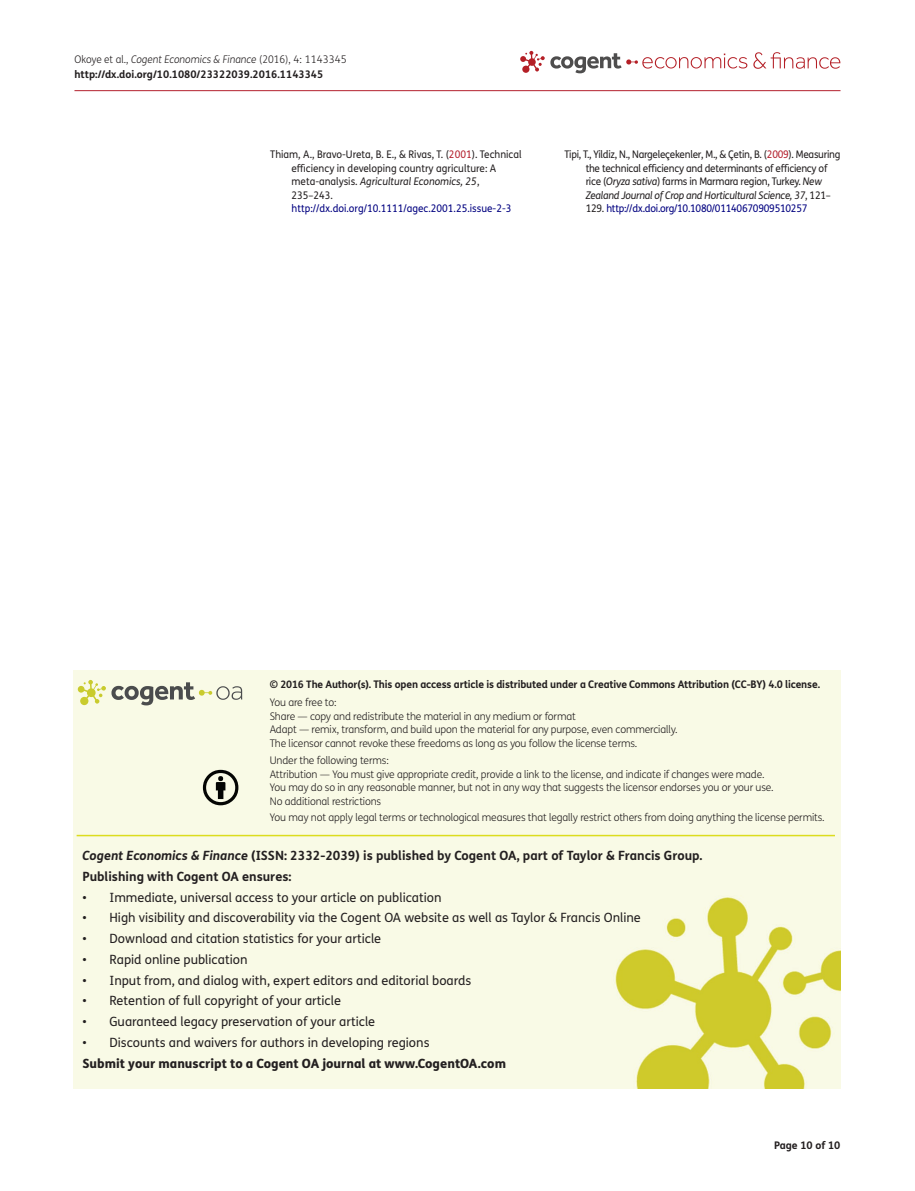
<style>
.page{position:relative;width:915px;height:1191px;background:#fff}
.page>*{position:absolute;margin:0;border:0;box-sizing:border-box;transform-origin:0 0}
.t1{font:12.75px "FS Me Pro";color:#231f20}
.t2{font:700 12.75px/20.7px "FS Me Pro";color:#231f20}
.t3{font:800 12.75px "FS Me Pro";color:#231f20}
.t4{font:300 10.5px/13.5px "FS Me Pro";letter-spacing:-.015em;color:#231f20}
.t5{font:10.5px/13.5px "FS Me Pro";letter-spacing:-.025em;color:#231f20;scale:.95 1}
.t6{font:700 10.5px/15px "FS Me Pro";letter-spacing:-.015em;color:#231f20}
.t7{font:10.5px/13.5px "FS Me Pro";color:#231f20;scale:.95 1}
.t8{font:10.5px "FS Me Pro";color:#000080;scale:.95 1}
.s1{font-weight:300}
.s2{font-weight:300;font-style:italic}
.s3{color:#b3202d}
.s4{font-style:italic}
.s5{color:#000080}
.s6{font-size:10.35px}
</style>
<div class="page">
<svg style="left:520px;top:51px;width:24px;height:22px"></svg>
<svg style="left:753px;top:52px;width:87px;height:17px"></svg>
<svg style="left:550px;top:53px;width:197px;height:20px"></svg>
<hr style="left:74px;top:90px;width:766px;height:1px;background:#b3202d">
<div style="left:74px;top:671px;width:766px;height:417px;background:#f9fae6"></div>
<svg style="left:78px;top:680px;width:164px;height:25px;background:#d2d3ba"></svg>
<svg style="left:203px;top:770px;width:35px;height:35px"></svg>
<hr style="left:77px;top:835px;width:757px;height:1px;background:#dcdc1e">
<p class="t6" style="left:74px;top:51px;width:274px"><span class="s1">Okoye et al.,</span> <span class="s2">Cogent Economics &amp; Finance</span> <span class="s1">(2016), 4: 1143345 </span>http://dx.doi.org/10.1080/23322039.2016.1143345</p>
<p class="t7" style="left:291px;top:147px;width:244px;text-indent:-21px">Thiam, A., Bravo-Ureta, B. E., &amp; Rivas, T. (<span class="s3">2001</span>). Technical efficiency in developing country agriculture: A meta-analysis. <span class="s4">Agricultural Economics, 25</span>, 235–243.</p>
<p class="t8" style="left:291px;top:201px;width:233px">http://dx.doi.org/10.1111/agec.2001.25.issue-2-3</p>
<p class="t5" style="left:585px;top:147px;width:270px;text-indent:-21px">Tipi, T., Yildiz, N., Nargeleçekenler, M., &amp; Çetin, B. (<span class="s3">2009</span>). Measuring the technical efficiency and determinants of efficiency of rice (<span class="s4">Oryza sativa</span>) farms in Marmara region, Turkey. <span class="s4">New Zealand Journal of Crop and Horticultural Science, 37</span>, 121– 129. <span class="s5">http://dx.doi.org/10.1080/01140670909510257</span></p>
<p class="t6" style="left:270px;top:675px;width:551px;line-height:17.7px">© <span class="s6">2016 The Author(s).</span> This open access article is distributed under a Creative Commons Attribution (CC-BY) 4.0 license.<br><span class="s1">You are free to:</span></p>
<p class="t4" style="left:270px;top:709px;width:409px">Share — copy and redistribute the material in any medium or format<br>Adapt — remix, transform, and build upon the material for any purpose, even commercially.<br>The licensor cannot revoke these freedoms as long as you follow the license terms.</p>
<p class="t4" style="left:270px;top:753px;width:505px">Under the following terms:<br>Attribution — You must give appropriate credit, provide a link to the license, and indicate if changes were made.<br>You may do so in any reasonable manner, but not in any way that suggests the licensor endorses you or your use.<br>No additional restrictions</p>
<p class="t4" style="left:270px;top:810px;width:556px">You may not apply legal terms or technological measures that legally restrict others from doing anything the license permits.</p>
<p class="t2" style="left:82px;top:844px;width:621px"><span class="s4">Cogent Economics &amp; Finance</span> (ISSN: 2332-2039) is published by Cogent OA, part of Taylor &amp; Francis Group.<br>Publishing with Cogent OA ensures:</p>
<p class="t1" style="left:82px;top:888px;width:360px">• Immediate, universal access to your article on publication</p>
<p class="t1" style="left:82px;top:909px;width:559px">• High visibility and discoverability via the Cogent OA website as well as Taylor &amp; Francis Online</p>
<p class="t1" style="left:82px;top:930px;width:300px">• Download and citation statistics for your article</p>
<p class="t1" style="left:82px;top:950px;width:166px">• Rapid online publication</p>
<p class="t1" style="left:82px;top:971px;width:390px">• Input from, and dialog with, expert editors and editorial boards</p>
<p class="t1" style="left:82px;top:992px;width:260px">• Retention of full copyright of your article</p>
<p class="t1" style="left:82px;top:1013px;width:294px">• Guaranteed legacy preservation of your article</p>
<p class="t1" style="left:82px;top:1033px;width:348px">• Discounts and waivers for authors in developing regions</p>
<p class="t3" style="left:82px;top:1053px;width:425px">Submit your manuscript to a Cogent OA journal at www.CogentOA.com</p>
<p class="t6" style="left:773px;top:1137px;width:68px">Page 10 of 10</p>
</div>
